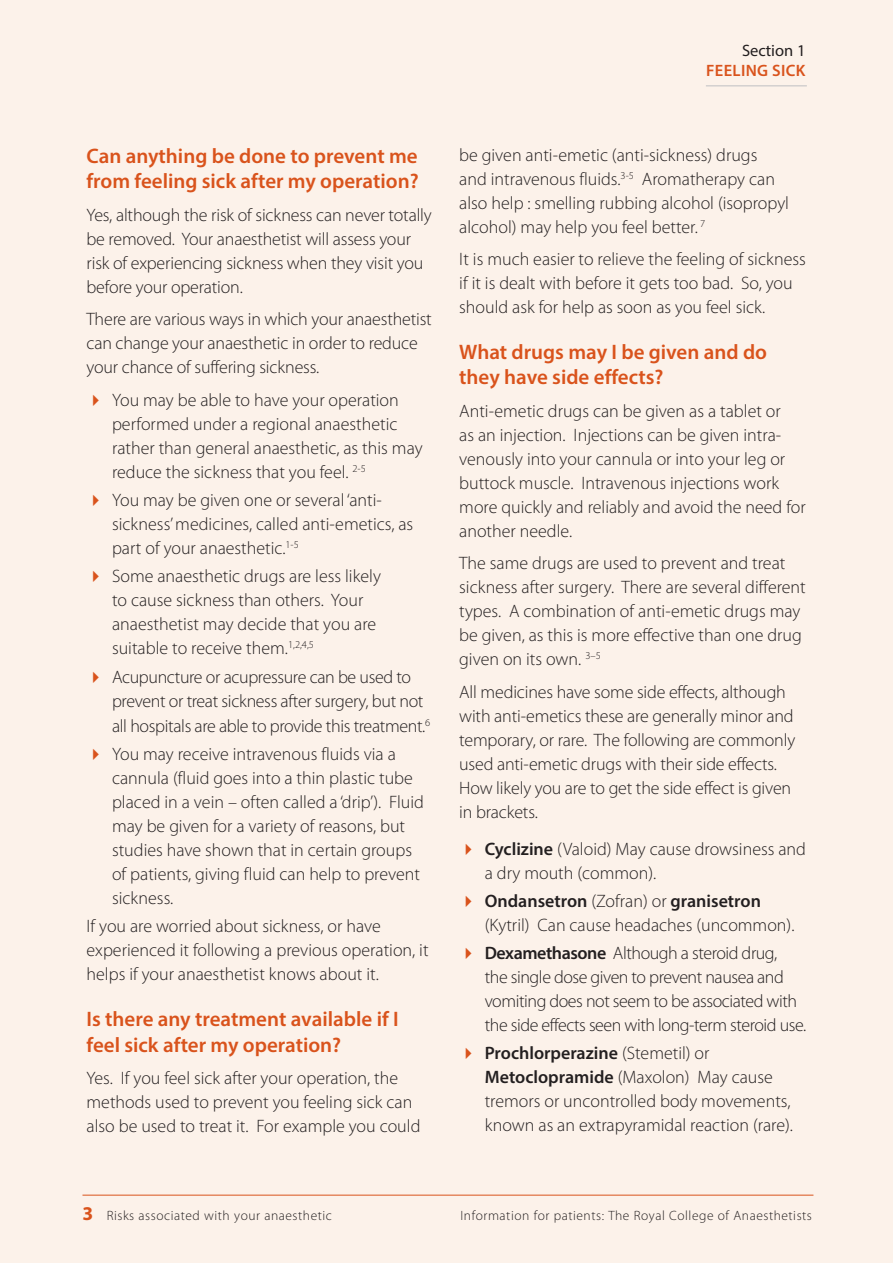
<style>
.page{position:relative;width:893px;height:1263px;background:#fcf2ea}
.page>*{position:absolute;margin:0;border:0;box-sizing:border-box;transform-origin:0 0}
.t1{font:600 21px/25.5px "Myriad Pro";color:#d9531c}
.t2{font:300 18px/24px "Myriad Pro";color:#231f20}
.t3{font:300 18px/24px "Myriad Pro";letter-spacing:-.025em;color:#231f20}
.t4{font:300 18px/24.3px "Myriad Pro";letter-spacing:-.02em;color:#231f20}
.t5{font:600 16.5px "Myriad Pro";letter-spacing:.02em;color:#d9531c}
.t6{font:16.5px "Myriad Pro";color:#231f20}
.t7{font:300 13.5px "Myriad Pro";letter-spacing:.04em;color:#231f20}
.s1{font-weight:600}
.s2{font-weight:700;font-size:19.5px;color:#d9531c}
</style>
<div class="page">
<hr style="left:706px;top:85px;width:101px;height:1px;background:#bebfc2">
<hr style="left:82px;top:1195px;width:731px;height:1px;background:#d9531c">
<p class="t6" style="left:742px;top:41px;width:65px">Section 1</p>
<p class="t5" style="left:706px;top:60px;width:101px">Feeling sick</p>
<p class="t1" style="left:87px;top:143px;width:334px">Can anything be done to prevent me from feeling sick after my operation?</p>
<p class="t2" style="left:87px;top:203px;width:347px">Yes, although the risk of sickness can never totally be removed. Your anaesthetist will assess your risk of experiencing sickness when they visit you before your operation.</p>
<p class="t2" style="left:87px;top:307px;width:347px">There are various ways in which your anaesthetist can change your anaesthetic in order to reduce your chance of suffering sickness.</p>
<p class="t2" style="left:112px;top:388px;width:312px">You may be able to have your operation performed under a regional anaesthetic rather than general anaesthetic, as this may reduce the sickness that you feel. <sup>2-5</sup></p>
<p class="t2" style="left:112px;top:488px;width:303px">You may be given one or several ‘anti&shy;sickness’ medicines, called anti-emetics, as part of your anaesthetic.<sup>1-5</sup></p>
<p class="t2" style="left:112px;top:564px;width:270px">Some anaesthetic drugs are less likely to cause sickness than others. Your anaesthetist may decide that you are suitable to receive them.<sup>1,2,4,5</sup></p>
<p class="t4" style="left:112px;top:665px;width:320px">Acupuncture or acupressure can be used to prevent or treat sickness after surgery, but not all hospitals are able to provide this treatment.<sup>6</sup></p>
<p class="t2" style="left:112px;top:742px;width:313px">You may receive intravenous fluids via a cannula (fluid goes into a thin plastic tube placed in a vein – often called a ‘drip’). Fluid may be given for a variety of reasons, but studies have shown that in certain groups of patients, giving fluid can help to prevent sickness.</p>
<p class="t2" style="left:87px;top:914px;width:344px">If you are worried about sickness, or have experienced it following a previous operation, it helps if your anaesthetist knows about it.</p>
<p class="t1" style="left:87px;top:1006px;width:314px">Is there any treatment available if I feel sick after my operation?</p>
<p class="t2" style="left:87px;top:1066px;width:335px">Yes. If you feel sick after your operation, the methods used to prevent you feeling sick can also be used to treat it. For example you could</p>
<p class="t2" style="left:459px;top:142px;width:331px">be given anti-emetic (anti-sickness) drugs and intravenous fluids.<sup>3-5</sup> Aromatherapy can also help : smelling rubbing alcohol (isopropyl alcohol) may help you feel better. <sup>7</sup></p>
<p class="t2" style="left:459px;top:247px;width:348px">It is much easier to relieve the feeling of sickness if it is dealt with before it gets too bad. So, you should ask for help as soon as you feel sick.</p>
<p class="t1" style="left:459px;top:339px;width:309px">What drugs may I be given and do they have side effects?</p>
<p class="t2" style="left:459px;top:399px;width:348px">Anti-emetic drugs can be given as a tablet or<br>as an injection. Injections can be given intra&shy;venously into your cannula or into your leg or buttock muscle. Intravenous injections work more quickly and reliably and avoid the need for another needle.</p>
<p class="t2" style="left:459px;top:551px;width:348px">The same drugs are used to prevent and treat sickness after surgery. There are several different types. A combination of anti-emetic drugs may be given, as this is more effective than one drug given on its own. <sup>3–5</sup></p>
<p class="t2" style="left:459px;top:680px;width:338px">All medicines have some side effects, although with anti-emetics these are generally minor and temporary, or rare. The following are commonly used anti-emetic drugs with their side effects.<br>How likely you are to get the side effect is given in brackets.</p>
<p class="t2" style="left:485px;top:836px;width:323px"><span class="s1">Cyclizine</span> (Valoid) May cause drowsiness and a dry mouth (common).</p>
<p class="t2" style="left:485px;top:889px;width:311px"><span class="s1">Ondansetron</span> (Zofran) or <span class="s1">granisetron </span>(Kytril) Can cause headaches (uncommon).</p>
<p class="t3" style="left:485px;top:941px;width:323px"><span class="s1">Dexamethasone</span> Although a steroid drug,<br>the single dose given to prevent nausea and vomiting does not seem to be associated with the side effects seen with long-term steroid use.</p>
<p class="t2" style="left:485px;top:1041px;width:310px"><span class="s1">Prochlorperazine</span> (Stemetil) or <span class="s1">Metoclopramide</span> (Maxolon) May cause tremors or uncontrolled body movements, known as an extrapyramidal reaction (rare).</p>
<p class="t7" style="left:82px;top:1207px;width:251px"><span class="s2">3</span> Risks associated with your anaesthetic</p>
<p class="t7" style="left:461px;top:1207px;width:353px">Information for patients: The Royal College of Anaesthetists</p>
</div>
